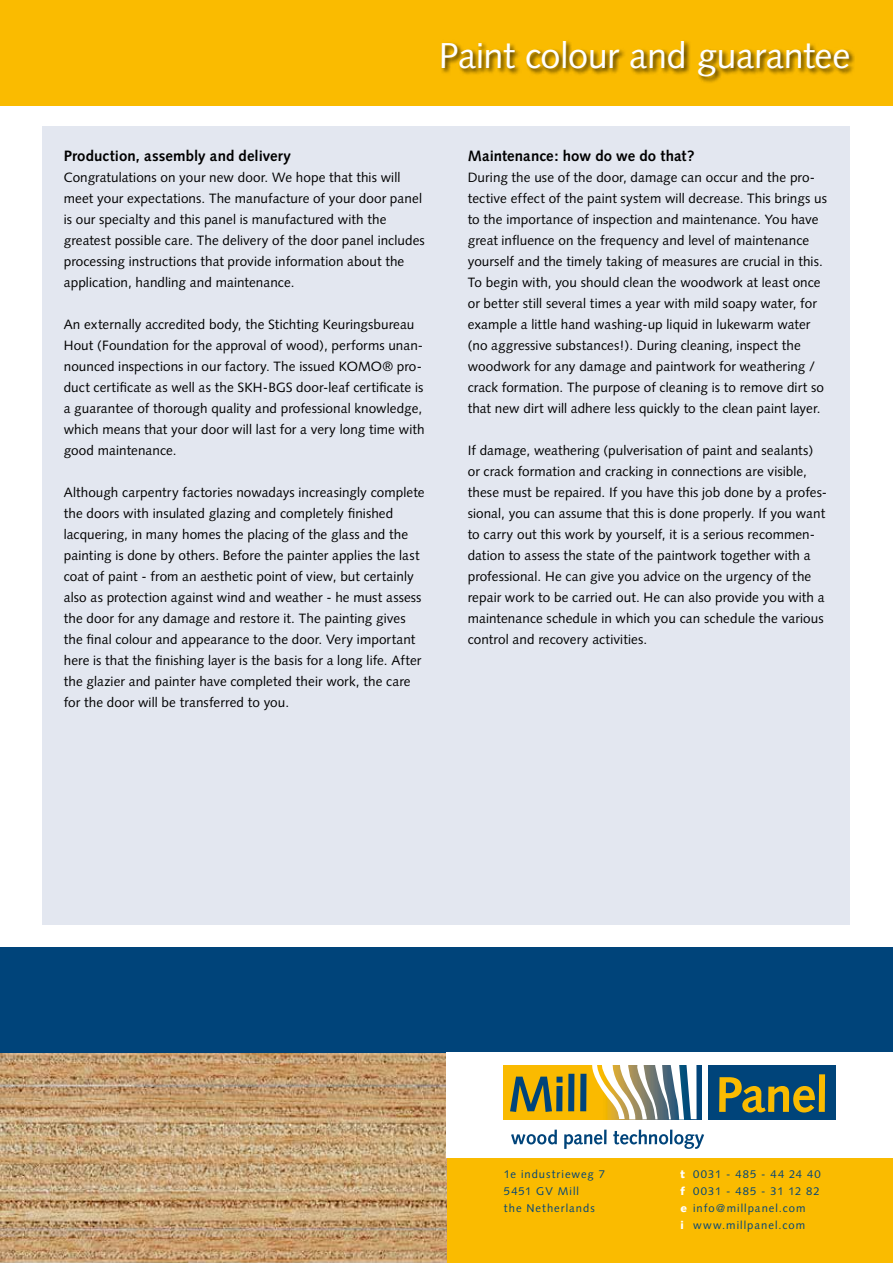
<style>
.page{position:relative;width:893px;height:1263px;background:#fff}
.page>*{position:absolute;margin:0;border:0;box-sizing:border-box;transform-origin:0 0}
.t1{font:36px "Syntax";letter-spacing:-.01em;color:#fff}
.t2{font:700 15px "Syntax";letter-spacing:.005em;color:#000}
.t3{font:13.5px/21px "Syntax";letter-spacing:.005em;color:#000}
.t4{font:11.25px/17px "Syntax";letter-spacing:.09em;color:#00447a}
.s1{font-weight:900;color:#fff}
</style>
<div class="page">
<div style="left:446px;top:1158px;width:447px;height:105px;background:#fabb00"></div>
<div style="left:43px;top:127px;width:807px;height:798px;background:#e3e7f0"></div>
<img style="left:0;top:1052px;width:446px;height:211px">
<div style="left:0;top:0;width:893px;height:105px;background:#fabb00"></div>
<div style="left:0;top:947px;width:893px;height:105px;background:#00447a"></div>
<div style="left:439px;top:39px;width:416px;height:45px;background:#000;opacity:.75"></div>
<svg style="left:504px;top:1065px;width:332px;height:54px;background:#62724c"></svg>
<svg style="left:590px;top:1065px;width:107px;height:54px"></svg>
<div style="left:702px;top:1061px;width:5px;height:59px;background:#fff"></div>
<svg style="left:511px;top:1130px;width:46px;height:14px"></svg>
<svg style="left:564px;top:1130px;width:42px;height:19px"></svg>
<svg style="left:613px;top:1130px;width:91px;height:19px"></svg>
<svg style="left:510px;top:1076px;width:52px;height:36px;background:#828139"></svg>
<div style="left:568px;top:1074px;width:6px;height:37px;background:#00447a"></div>
<div style="left:580px;top:1074px;width:6px;height:37px;background:#00447a"></div>
<svg style="left:719px;top:1077px;width:96px;height:35px;background:#6a7645"></svg>
<div style="left:819px;top:1074px;width:6px;height:38px;background:#fabb00"></div>
<h1 class="t1" style="left:439px;top:35px;width:413px">Paint colour and guarantee</h1>
<p class="t2" style="left:64px;top:147px;width:229px">Production, assembly and delivery</p>
<p class="t3" style="left:64px;top:167px;width:362px">Congratulations on your new door. We hope that this will meet your expectations. The manufacture of your door panel is our specialty and this panel is manufactured with the greatest possible care. The delivery of the door panel includes processing instructions that provide information about the application, handling and maintenance.</p>
<p class="t3" style="left:64px;top:314px;width:362px">An externally accredited body, the Stichting Keuringsbureau Hout (Foundation for the approval of wood), performs unan&shy;nounced inspections in our factory. The issued KOMO® pro&shy;duct certificate as well as the SKH-BGS door-leaf certificate is a guarantee of thorough quality and professional knowledge, which means that your door will last for a very long time with good maintenance.</p>
<p class="t3" style="left:64px;top:482px;width:362px">Although carpentry factories nowadays increasingly complete the doors with insulated glazing and completely finished lacquering, in many homes the placing of the glass and the painting is done by others. Before the painter applies the last coat of paint - from an aesthetic point of view, but certainly also as protection against wind and weather - he must assess the door for any damage and restore it. The painting gives the final colour and appearance to the door. Very important here is that the finishing layer is the basis for a long life. After the glazier and painter have completed their work, the care for the door will be transferred to you.</p>
<p class="t2" style="left:468px;top:147px;width:228px">Maintenance: how do we do that?</p>
<p class="t3" style="left:468px;top:167px;width:361px">During the use of the door, damage can occur and the pro&shy;tective effect of the paint system will decrease. This brings us to the importance of inspection and maintenance. You have great influence on the frequency and level of maintenance yourself and the timely taking of measures are crucial in this.<br>To begin with, you should clean the woodwork at least once or better still several times a year with mild soapy water, for example a little hand washing-up liquid in lukewarm water (no aggressive substances!). During cleaning, inspect the woodwork for any damage and paintwork for weathering / crack formation. The purpose of cleaning is to remove dirt so that new dirt will adhere less quickly to the clean paint layer.</p>
<p class="t3" style="left:468px;top:440px;width:361px">If damage, weathering (pulverisation of paint and sealants) or crack formation and cracking in connections are visible, these must be repaired. If you have this job done by a profes&shy;sional, you can assume that this is done properly. If you want to carry out this work by yourself, it is a serious recommen&shy;dation to assess the state of the paintwork together with a professional. He can give you advice on the urgency of the repair work to be carried out. He can also provide you with a maintenance schedule in which you can schedule the various control and recovery activities.</p>
<p class="t4" style="left:504px;top:1165px;width:103px">1e industrieweg 7<br>5451 GV Mill<br>the Netherlands</p>
<p class="t4" style="left:680px;top:1165px;width:142px"><span class="s1">t</span> 0031 - 485 - 44 24 40 <span class="s1">f</span> 0031 - 485 - 31 12 82 <span class="s1">e</span> info@millpanel.com<br><span class="s1">i</span> www.millpanel.com</p>
</div>
